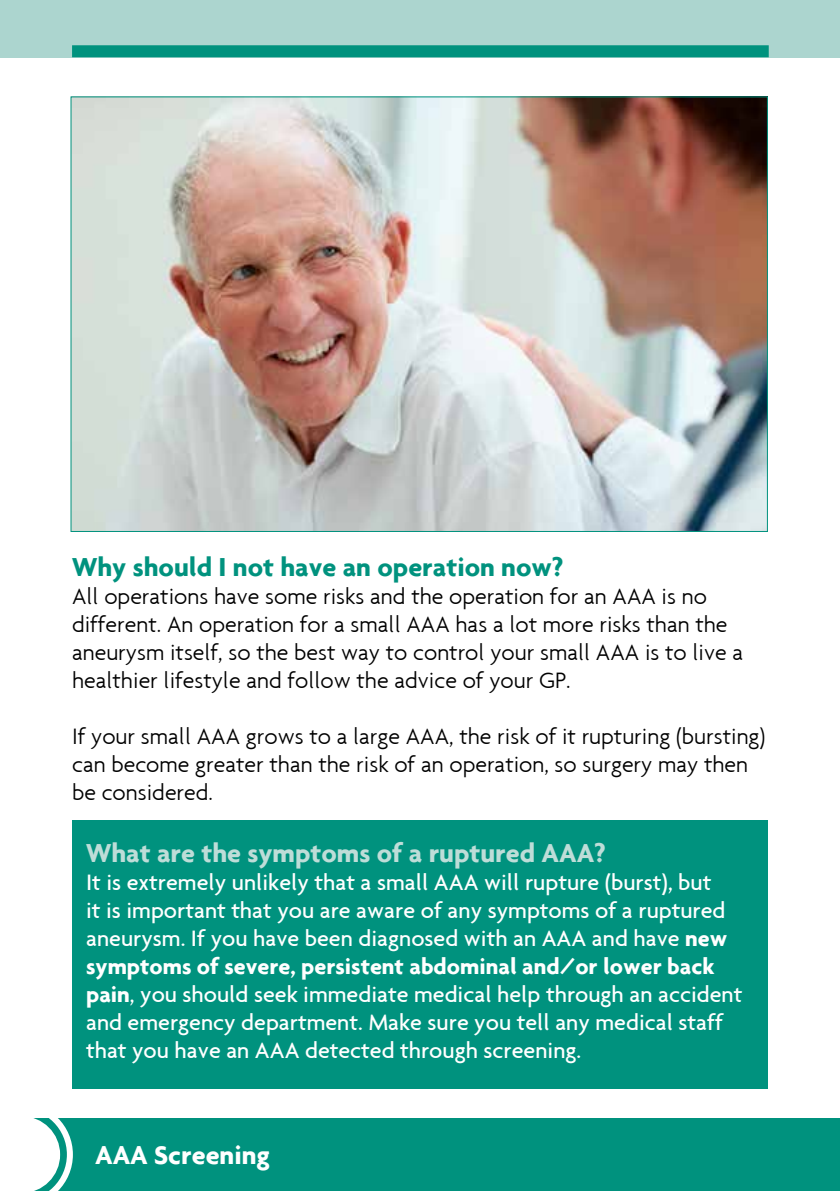
<style>
.page{position:relative;width:840px;height:1191px;background:#fff}
.page>*{position:absolute;margin:0;border:0;box-sizing:border-box;transform-origin:0 0}
.t1{font:700 28px "Agenda";color:#beddd8}
.t2{font:700 28px "Agenda";color:#00927e}
.t3{font:700 28px "Agenda";color:#fff}
.t4{font:500 24px/28px "Agenda";color:#fff}
.t5{font:300 24px/28px "Agenda";color:#000}
.s1{font-weight:700}
</style>
<div class="page">
<div style="left:0;top:0;width:839px;height:57px;background:#acd5cf"></div>
<div style="left:22px;top:1119px;width:817px;height:72px;background:#00927e"></div>
<div style="left:72px;top:45px;width:696px;height:12px;background:#00927e"></div>
<svg style="left:22px;top:1118px;width:51px;height:73px"></svg>
<div style="left:72px;top:820px;width:695px;height:269px;background:#00927e"></div>
<img style="left:72px;top:98px;width:693px;height:432px">
<p class="t2" style="left:72px;top:550px;width:492px">Why should I not have an operation now?</p>
<p class="t5" style="left:72px;top:582px;width:672px">All operations have some risks and the operation for an AAA is no different. An operation for a small AAA has a lot more risks than the aneurysm itself, so the best way to control your small AAA is to live a healthier lifestyle and follow the advice of your GP.</p>
<p class="t5" style="left:72px;top:722px;width:694px">If your small AAA grows to a large AAA, the risk of it rupturing (bursting) can become greater than the risk of an operation, so surgery may then be considered.</p>
<p class="t1" style="left:86px;top:836px;width:521px">What are the symptoms of a ruptured AAA?</p>
<p class="t4" style="left:86px;top:867px;width:657px">It is extremely unlikely that a small AAA will rupture (burst), but<br>it is important that you are aware of any symptoms of a ruptured aneurysm. If you have been diagnosed with an AAA and have <span class="s1">new symptoms of severe, persistent abdominal and/or lower back pain</span>, you should seek immediate medical help through an accident and emergency department. Make sure you tell any medical staff that you have an AAA detected through screening.</p>
<p class="t3" style="left:95px;top:1137px;width:176px">AAA Screening</p>
</div>
